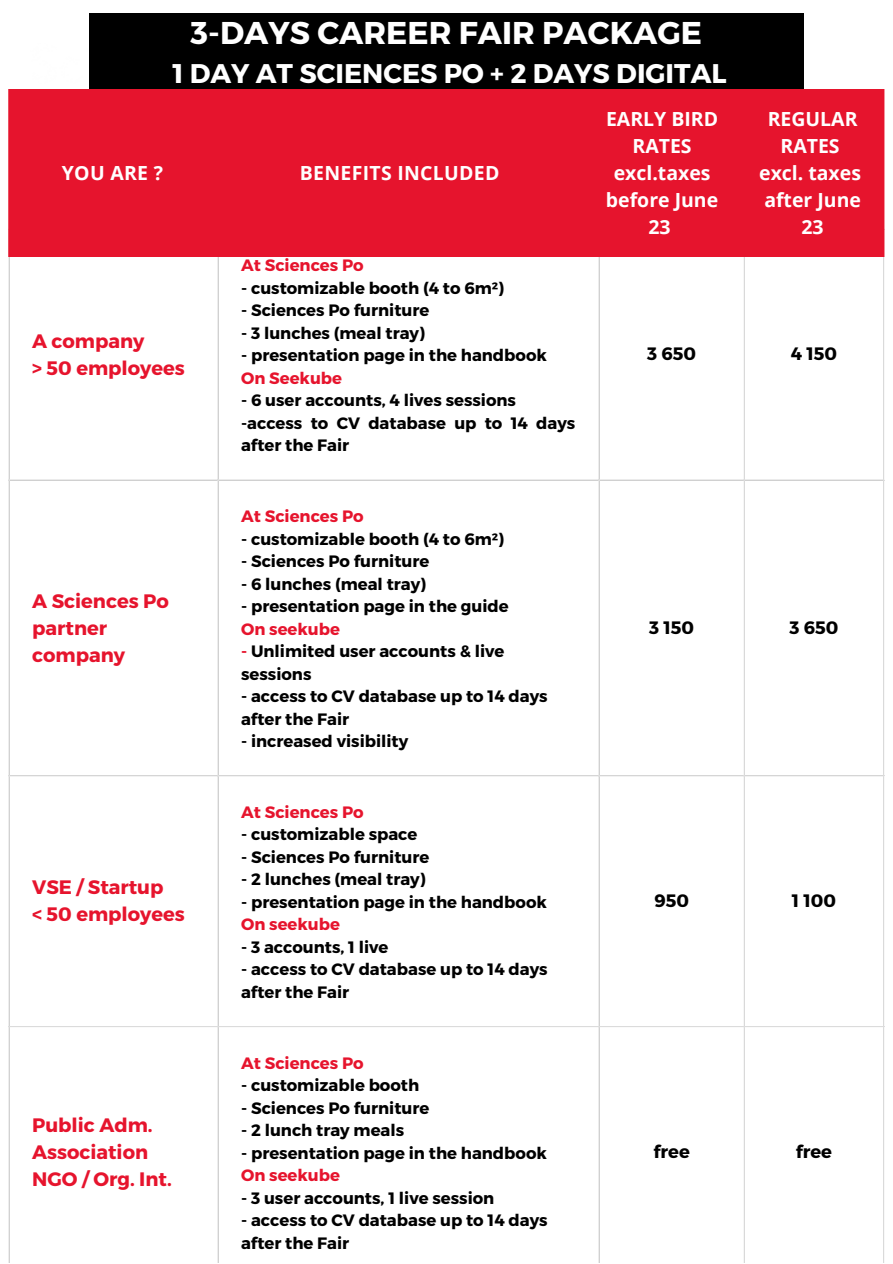
<style>
.page{position:relative;width:893px;height:1264px;background:#fff}
.page>*{position:absolute;margin:0;border:0;box-sizing:border-box;transform-origin:0 0}
.t1{font:700 31.5px "Montserrat";color:#fff}
.t2{font:700 27px "Montserrat";color:#fff}
.t3{font:700 19.5px/27px "Montserrat";color:#e6142d}
.t4{font:700 19.5px/27px "Open Sans";color:#fff;text-align:center}
.t5{font:700 18px "Montserrat";color:#000}
.t6{font:700 16.5px/22.5px "Montserrat";color:#000}
.t7{font:700 16.5px "Montserrat";color:#e6142d}
.s1{color:#e6142d}
</style>
<div class="page">
<hr style="left:9px;top:230px;width:1px;height:1032px;background:#dcdcdc">
<hr style="left:217px;top:230px;width:1px;height:1032px;background:#dcdcdc">
<hr style="left:598px;top:230px;width:1px;height:1032px;background:#dcdcdc">
<hr style="left:743px;top:230px;width:1px;height:1032px;background:#dcdcdc">
<hr style="left:882px;top:230px;width:2px;height:1032px;background:#dcdcdc">
<hr style="left:9px;top:479px;width:875px;height:1px;background:#dcdcdc">
<hr style="left:9px;top:775px;width:875px;height:1px;background:#dcdcdc">
<hr style="left:9px;top:1026px;width:875px;height:1px;background:#dcdcdc">
<hr style="left:9px;top:1263px;width:875px;height:1px;background:#dcdcdc">
<div style="left:89px;top:13px;width:714px;height:76px;background:#000"></div>
<div style="left:9px;top:89px;width:875px;height:168px;background:#e6142d"></div>
<p class="t1" style="left:191px;top:12px;width:513px">3-DAYS CAREER FAIR PACKAGE</p>
<p class="t2" style="left:172px;top:56px;width:555px">1 DAY AT SCIENCES PO + 2 DAYS DIGITAL</p>
<p class="t4" style="left:62px;top:159px;width:103px">YOU ARE ?</p>
<p class="t4" style="left:300px;top:159px;width:201px">BENEFITS INCLUDED</p>
<p class="t3" style="left:32px;top:326px;width:114px">A company</p>
<p class="t3" style="left:32px;top:353px;width:154px">&gt; 50 employees</p>
<p class="t3" style="left:32px;top:586px;width:138px">A Sciences Po</p>
<p class="t3" style="left:32px;top:613px;width:94px">partner company</p>
<p class="t3" style="left:32px;top:873px;width:133px">VSE / Startup</p>
<p class="t3" style="left:32px;top:900px;width:154px">&lt; 50 employees</p>
<p class="t3" style="left:32px;top:1110px;width:122px">Public Adm.</p>
<p class="t3" style="left:32px;top:1137px;width:117px">Association</p>
<p class="t3" style="left:32px;top:1164px;width:141px">NGO / Org. Int.</p>
<p class="t7" style="left:241px;top:255px;width:124px">At Sciences Po</p>
<p class="t6" style="left:241px;top:276px;width:264px">- customizable booth (4 to 6m²)</p>
<p class="t6" style="left:241px;top:298px;width:190px">- Sciences Po furniture</p>
<p class="t6" style="left:241px;top:321px;width:185px">- 3 lunches (meal tray)</p>
<p class="t6" style="left:241px;top:343px;width:307px">- presentation page in the handbook</p>
<p class="t7" style="left:241px;top:367px;width:102px">On Seekube</p>
<p class="t6" style="left:241px;top:388px;width:276px">- 6 user accounts, 4 lives sessions</p>
<p class="t6" style="left:241px;top:411px;width:336px">-access to CV database up to 14 days after the Fair</p>
<p class="t7" style="left:241px;top:505px;width:124px">At Sciences Po</p>
<p class="t6" style="left:241px;top:526px;width:264px">- customizable booth (4 to 6m²)</p>
<p class="t6" style="left:241px;top:549px;width:190px">- Sciences Po furniture</p>
<p class="t6" style="left:241px;top:571px;width:186px">- 6 lunches (meal tray)</p>
<p class="t6" style="left:241px;top:594px;width:269px">- presentation page in the guide</p>
<p class="t7" style="left:241px;top:618px;width:100px">On seekube</p>
<p class="t6" style="left:241px;top:639px;width:265px"><span class="s1">-</span> Unlimited user accounts &amp; live sessions</p>
<p class="t6" style="left:241px;top:684px;width:308px">- access to CV database up to 14 days after the Fair</p>
<p class="t6" style="left:241px;top:729px;width:169px">- increased visibility</p>
<p class="t7" style="left:241px;top:801px;width:124px">At Sciences Po</p>
<p class="t6" style="left:241px;top:822px;width:178px">- customizable space</p>
<p class="t6" style="left:241px;top:845px;width:190px">- Sciences Po furniture</p>
<p class="t6" style="left:241px;top:867px;width:186px">- 2 lunches (meal tray)</p>
<p class="t6" style="left:241px;top:890px;width:307px">- presentation page in the handbook</p>
<p class="t7" style="left:241px;top:913px;width:100px">On seekube</p>
<p class="t6" style="left:241px;top:934px;width:149px">- 3 accounts, 1 live</p>
<p class="t6" style="left:241px;top:957px;width:308px">- access to CV database up to 14 days after the Fair</p>
<p class="t7" style="left:241px;top:1052px;width:124px">At Sciences Po</p>
<p class="t6" style="left:241px;top:1073px;width:180px">- customizable booth</p>
<p class="t6" style="left:241px;top:1095px;width:190px">- Sciences Po furniture</p>
<p class="t6" style="left:241px;top:1118px;width:164px">- 2 lunch tray meals</p>
<p class="t6" style="left:241px;top:1140px;width:307px">- presentation page in the handbook</p>
<p class="t7" style="left:241px;top:1164px;width:100px">On seekube</p>
<p class="t6" style="left:241px;top:1185px;width:255px">- 3 user accounts, 1 live session</p>
<p class="t6" style="left:241px;top:1208px;width:308px">- access to CV database up to 14 days after the Fair</p>
<p class="t4" style="left:606px;top:105px;width:114px">EARLY BIRD<br>RATES excl.taxes before June<br>23</p>
<p class="t4" style="left:767px;top:105px;width:91px">REGULAR<br>RATES</p>
<p class="t4" style="left:759px;top:159px;width:103px">excl. taxes</p>
<p class="t4" style="left:764px;top:186px;width:98px">after June<br>23</p>
<p class="t5" style="left:647px;top:342px;width:50px">3 650</p>
<p class="t5" style="left:790px;top:342px;width:48px">4 150</p>
<p class="t5" style="left:649px;top:615px;width:46px">3 150</p>
<p class="t5" style="left:789px;top:615px;width:50px">3 650</p>
<p class="t5" style="left:654px;top:888px;width:36px">950</p>
<p class="t5" style="left:791px;top:888px;width:46px">1 100</p>
<p class="t5" style="left:653px;top:1139px;width:38px">free</p>
<p class="t5" style="left:795px;top:1139px;width:38px">free</p>
</div>
